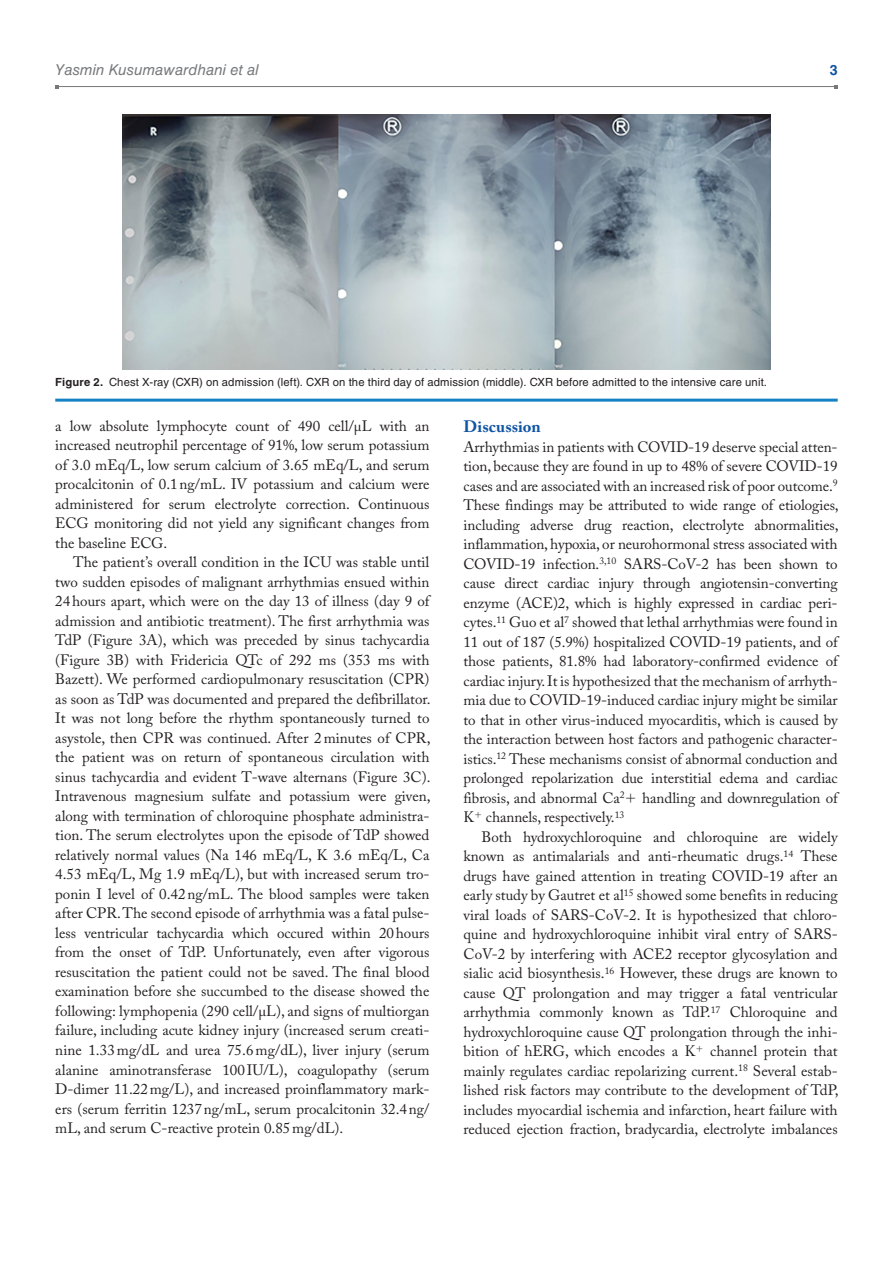
<style>
.page{position:relative;width:893px;height:1263px;background:#fff}
.page>*{position:absolute;margin:0;border:0;box-sizing:border-box;transform-origin:0 0}
.t1{font:700 16.5px "Adobe Caslon Pro";letter-spacing:.005em;color:#1055a4}
.t2{font:15px/19.5px "Adobe Caslon Pro";color:#231f20;text-align:justify}
.t3{font:italic 15px "Helvetica LT Std";color:#76787b}
.t4{font:700 14.25px "Helvetica LT Std";color:#1055a4}
.t5{font:11.25px "Helvetica LT Std";letter-spacing:.015em;color:#231f20}
.s1{font-weight:700}
</style>
<div class="page">
<hr style="left:57px;top:86px;width:779px;height:1px;background:#76787b">
<hr style="left:55px;top:399px;width:783px;height:3px;background:#1582c5">
<img style="left:122px;top:115px;width:648px;height:254px">
<p class="t3" style="left:55px;top:61px;width:205px">Yasmin Kusumawardhani et al</p>
<p class="t4" style="left:830px;top:61px;width:9px">3</p>
<p class="t5" style="left:55px;top:375px;width:713px"><span class="s1">Figure 2.</span> Chest X-ray (CXR) on admission (left). CXR on the third day of admission (middle). CXR before admitted to the intensive care unit.</p>
<p class="t2" style="left:55px;top:416px;width:376px">a low absolute lymphocyte count of 490 cell/µL with an increased neutrophil percentage of 91%, low serum potassium of 3.0 mEq/L, low serum calcium of 3.65 mEq/L, and serum procalcitonin of 0.1ng/mL. IV potassium and calcium were administered for serum electrolyte correction. Continuous ECG monitoring did not yield any significant changes from the baseline ECG.</p>
<p class="t2" style="left:55px;top:552px;width:377px;text-indent:18px">The patient’s overall condition in the ICU was stable until two sudden episodes of malignant arrhythmias ensued within 24hours apart, which were on the day 13 of illness (day 9 of admission and antibiotic treatment). The first arrhythmia was TdP (Figure 3A), which was preceded by sinus tachycardia (Figure 3B) with Fridericia QTc of 292 ms (353 ms with Bazett). We performed cardiopulmonary resuscitation (CPR) as soon as TdP was documented and prepared the defibrillator.<br>It was not long before the rhythm spontaneously turned to asystole, then CPR was continued. After 2minutes of CPR, the patient was on return of spontaneous circulation with sinus tachycardia and evident T-wave alternans (Figure 3C).<br>Intravenous magnesium sulfate and potassium were given, along with termination of chloroquine phosphate administra&shy;tion. The serum electrolytes upon the episode of TdP showed relatively normal values (Na 146 mEq/L, K 3.6 mEq/L, Ca 4.53 mEq/L, Mg 1.9 mEq/L), but with increased serum tro&shy;ponin I level of 0.42ng/mL. The blood samples were taken after CPR. The second episode of arrhythmia was a fatal pulse&shy;less ventricular tachycardia which occured within 20hours from the onset of TdP. Unfortunately, even after vigorous resuscitation the patient could not be saved. The final blood examination before she succumbed to the disease showed the following: lymphopenia (290 cell/µL), and signs of multiorgan failure, including acute kidney injury (increased serum creati&shy;nine 1.33 mg/dL and urea 75.6 mg/dL), liver injury (serum alanine aminotransferase 100IU/L), coagulopathy (serum D-dimer 11.22mg/L), and increased proinflammatory mark&shy;ers (serum ferritin 1237ng/mL, serum procalcitonin 32.4ng/ mL, and serum C-reactive protein 0.85mg/dL).</p>
<p class="t1" style="left:463px;top:417px;width:79px">Discussion</p>
<p class="t2" style="left:463px;top:437px;width:377px">Arrhythmias in patients with COVID-19 deserve special atten&shy;tion, because they are found in up to 48% of severe COVID-19 cases and are associated with an increased risk of poor outcome.<sup>9<br></sup>These findings may be attributed to wide range of etiologies, including adverse drug reaction, electrolyte abnormalities, inflammation, hypoxia, or neurohormonal stress associated with COVID-19 infection.<sup>3,10</sup> SARS-CoV-2 has been shown to cause direct cardiac injury through angiotensin-converting enzyme (ACE)2, which is highly expressed in cardiac peri&shy;cytes.<sup>11</sup> Guo et al<sup>7</sup> showed that lethal arrhythmias were found in 11 out of 187 (5.9%) hospitalized COVID-19 patients, and of those patients, 81.8% had laboratory-confirmed evidence of cardiac injury. It is hypothesized that the mechanism of arrhyth&shy;mia due to COVID-19-induced cardiac injury might be similar to that in other virus-induced myocarditis, which is caused by the interaction between host factors and pathogenic character&shy;istics.<sup>12</sup> These mechanisms consist of abnormal conduction and prolonged repolarization due interstitial edema and cardiac fibrosis, and abnormal Ca<sup>2</sup> handling and downregulation of K channels, respectively.<sup>13</sup></p>
<p class="t2" style="left:463px;top:827px;width:377px;text-indent:18px">Both hydroxychloroquine and chloroquine are widely known as antimalarials and anti-rheumatic drugs.<sup>14</sup> These drugs have gained attention in treating COVID-19 after an early study by Gautret et al<sup>15</sup> showed some benefits in reducing viral loads of SARS-CoV-2. It is hypothesized that chloro&shy;quine and hydroxychloroquine inhibit viral entry of SARS-CoV-2 by interfering with ACE2 receptor glycosylation and sialic acid biosynthesis.<sup>16</sup> However, these drugs are known to cause QT prolongation and may trigger a fatal ventricular arrhythmia commonly known as TdP.<sup>17</sup> Chloroquine and hydroxychloroquine cause QT prolongation through the inhi&shy;bition of hERG, which encodes a K channel protein that mainly regulates cardiac repolarizing current.<sup>18</sup> Several estab&shy;lished risk factors may contribute to the development of TdP, includes myocardial ischemia and infarction, heart failure with reduced ejection fraction, bradycardia, electrolyte imbalances</p>
</div>
